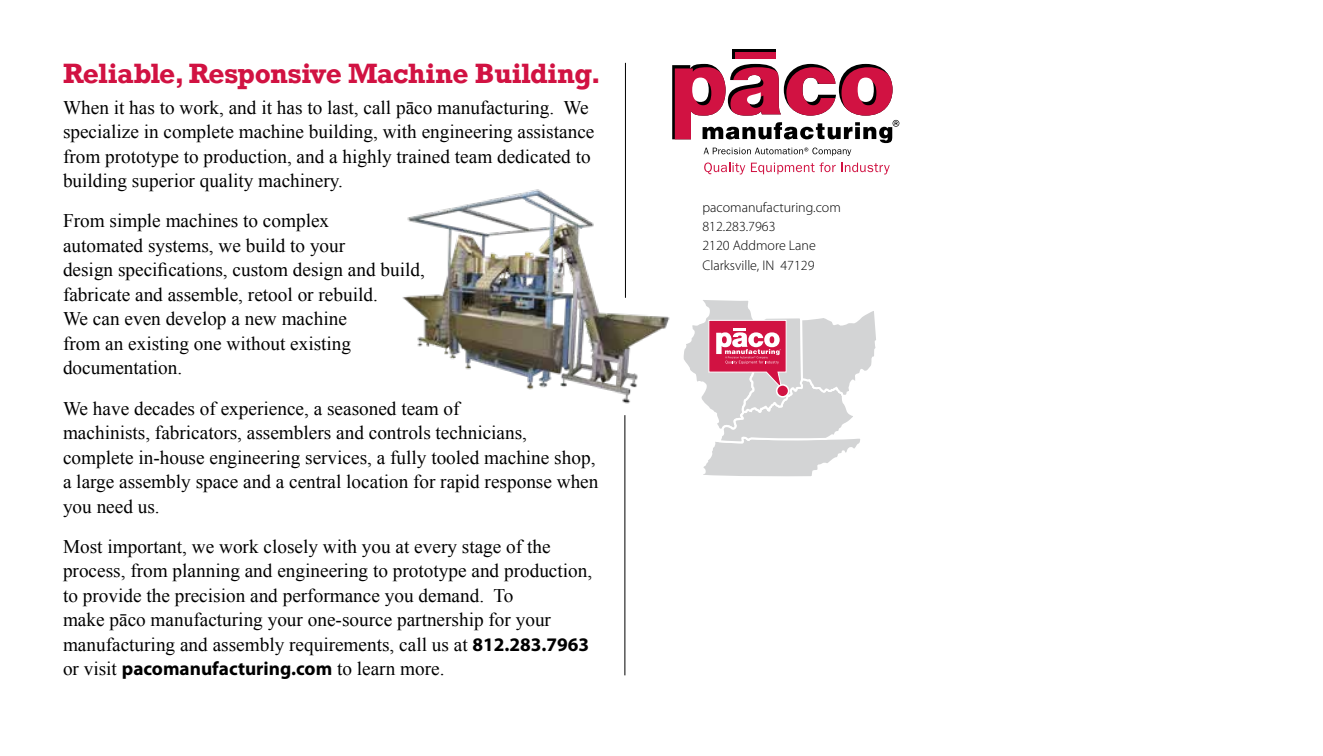
<style>
.page{position:relative;width:1323px;height:756px;background:#fff}
.page>*{position:absolute;margin:0;border:0;box-sizing:border-box;transform-origin:0 0}
.t1{font:700 26.25px "Rockwell";letter-spacing:-.01em;color:#d11242}
.t2{font:19.25px/24.5px "Times New Roman";color:#000}
.t3{font:700 19.25px "Myriad Pro";color:#000}
.t4{font:300 14px/19.2px "Myriad Pro";color:#000}
.s1{font-family:"Myriad Pro";font-weight:700}
.s2{font-family:"Times New Roman";font-weight:400}
</style>
<div class="page">
<hr style="left:624px;top:415px;width:1px;height:260px;background:#000">
<svg style="left:683px;top:300px;width:193px;height:177px"></svg>
<img style="left:402px;top:187px;width:268px;height:217px">
<hr style="left:625px;top:63px;width:1px;height:235px;background:#000">
<div style="left:733px;top:49px;width:43px;height:9px;background:#000"></div>
<div style="left:735px;top:52px;width:41px;height:6px;background:#d11242"></div>
<svg style="left:704px;top:163px;width:41px;height:12px"></svg>
<svg style="left:751px;top:163px;width:139px;height:12px"></svg>
<svg style="left:672px;top:64px;width:227px;height:92px"></svg>
<h1 class="t1" style="left:63px;top:56px;width:539px">Reliable, Responsive Machine Building.</h1>
<p class="t2" style="left:63px;top:95px;width:533px">When it has to work, and it has to last, call pāco manufacturing. We specialize in complete machine building, with engineering assistance from prototype to production, and a highly trained team dedicated to building superior quality machinery.</p>
<p class="t2" style="left:63px;top:208px;width:363px">From simple machines to complex<br>automated systems, we build to your<br>design specifications, custom design and build, fabricate and assemble, retool or rebuild.<br>We can even develop a new machine<br>from an existing one without existing documentation.</p>
<p class="t2" style="left:63px;top:396px;width:537px">We have decades of experience, a seasoned team of<br>machinists, fabricators, assemblers and controls technicians, complete in-house engineering services, a fully tooled machine shop, a large assembly space and a central location for rapid response when you need us.</p>
<p class="t2" style="left:63px;top:534px;width:531px">Most important, we work closely with you at every stage of the process, from planning and engineering to prototype and production, to provide the precision and performance you demand. To<br>make pāco manufacturing your one-source partnership for your manufacturing and assembly requirements, call us at <span class="s1">812.283.7963</span></p>
<p class="t3" style="left:63px;top:658px;width:383px"><span class="s2">or visit</span> pacomanufacturing.com <span class="s2">to learn more.</span></p>
<p class="t4" style="left:702px;top:198px;width:140px">pacomanufacturing.com<br>812.283.7963<br>2120 Addmore Lane<br>Clarksville, IN 47129</p>
</div>
